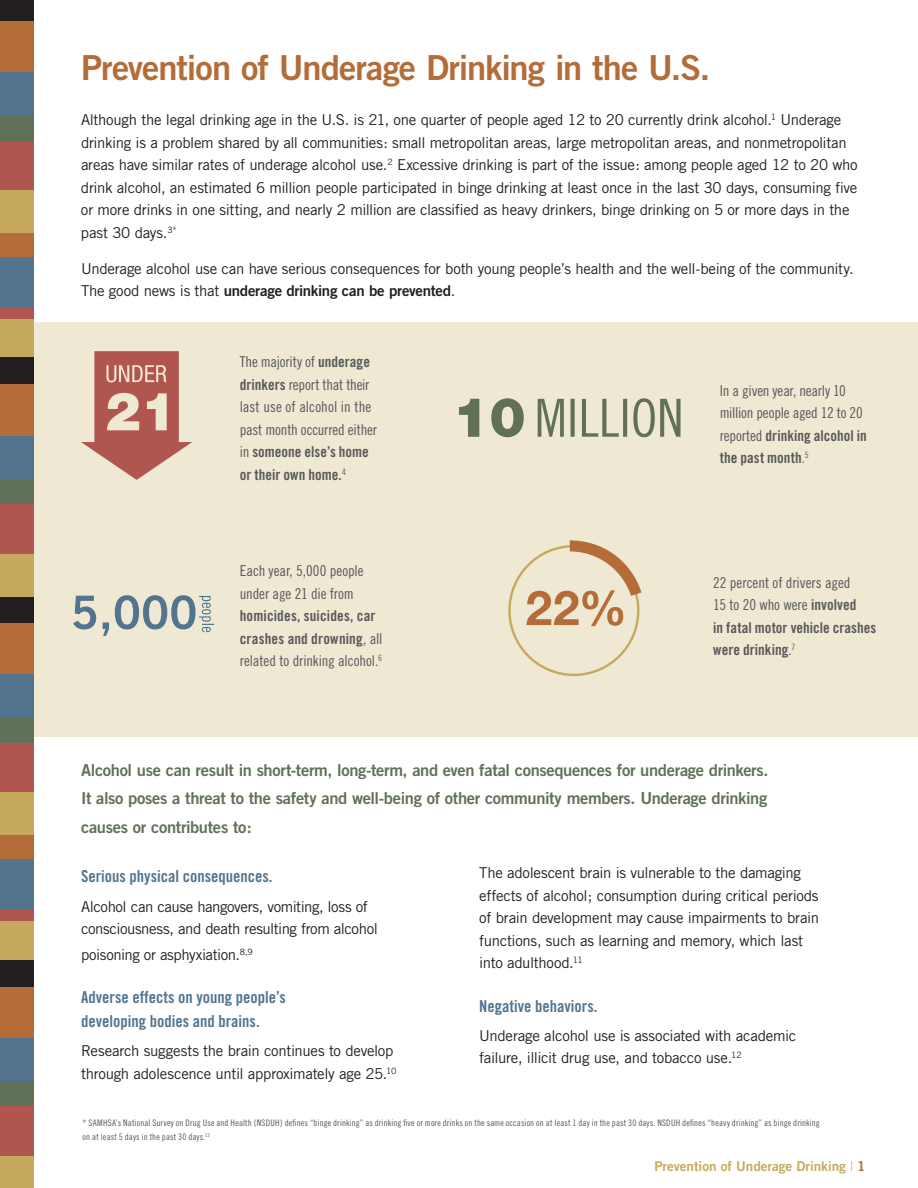
<style>
.page{position:relative;width:918px;height:1188px;background:#fff}
.page>*{position:absolute;margin:0;border:0;box-sizing:border-box;transform-origin:0 0}
.t1{font:34.5px "Trade Gothic Bold Two";letter-spacing:-.03em;color:#b46c38}
.t2{font:16.5px/28.5px "Trade Gothic Bold Two";letter-spacing:-.02em;color:#617158;text-align:justify}
.t3{font:16.5px/24px "Trade Gothic Bold Cond Twenty";color:#52748f}
.t4{font:15px/22.5px "Trade Gothic";letter-spacing:-.02em;color:#231f20}
.t5{font:15px/22.5px "Trade Gothic Cond Eighteen";letter-spacing:-.005em;color:#57585a}
.t6{font:15px/22.5px "Trade Gothic Bold Cond Twenty";letter-spacing:.005em;color:#57585a}
.t7{font:15px "Trade Gothic Bold Two";letter-spacing:-.015em;color:#231f20}
.t8{font:13.5px "Trade Gothic Bold Two";color:#c6a95c}
.t9{font:9px/13.5px "Trade Gothic Cond Eighteen";letter-spacing:.015em;color:#57585a}
.s1{font-family:"Trade Gothic"}
.s2{font-family:"Trade Gothic Bold Cond Twenty"}
.s3{font-family:"Trade Gothic Cond Eighteen"}
.s4{font-family:"Trade Gothic";font-weight:300}
.s5{color:#b46c38}
</style>
<div class="page">
<div style="left:33px;top:322px;width:885px;height:415px;background:#efe8d3"></div>
<svg style="left:81px;top:351px;width:111px;height:129px"></svg>
<svg style="left:527px;top:540px;width:114px;height:86px"></svg>
<svg style="left:459px;top:398px;width:65px;height:39px"></svg>
<svg style="left:538px;top:398px;width:143px;height:39px"></svg>
<svg style="left:73px;top:595px;width:141px;height:41px"></svg>
<div style="left:0;top:623px;width:33px;height:52px;background:#b46c38"></div>
<div style="left:0;top:986px;width:33px;height:52px;background:#b46c38"></div>
<div style="left:0;top:835px;width:33px;height:25px;background:#b46c38"></div>
<div style="left:0;top:675px;width:33px;height:43px;background:#52748f"></div>
<div style="left:0;top:1038px;width:33px;height:43px;background:#52748f"></div>
<div style="left:0;top:860px;width:33px;height:50px;background:#52748f"></div>
<div style="left:0;top:718px;width:33px;height:25px;background:#617158"></div>
<div style="left:0;top:1081px;width:33px;height:26px;background:#617158"></div>
<div style="left:0;top:743px;width:33px;height:50px;background:#b15551"></div>
<div style="left:0;top:1107px;width:33px;height:49px;background:#b15551"></div>
<div style="left:0;top:910px;width:33px;height:11px;background:#b15551"></div>
<div style="left:0;top:793px;width:33px;height:42px;background:#c6a95c"></div>
<div style="left:0;top:1156px;width:33px;height:32px;background:#c6a95c"></div>
<div style="left:0;top:921px;width:33px;height:39px;background:#c6a95c"></div>
<div style="left:0;top:596px;width:33px;height:27px;background:#231f20"></div>
<div style="left:0;top:960px;width:33px;height:26px;background:#231f20"></div>
<div style="left:0;top:20px;width:33px;height:53px;background:#b46c38"></div>
<div style="left:0;top:384px;width:33px;height:52px;background:#b46c38"></div>
<div style="left:0;top:233px;width:33px;height:25px;background:#b46c38"></div>
<div style="left:0;top:73px;width:33px;height:43px;background:#52748f"></div>
<div style="left:0;top:436px;width:33px;height:43px;background:#52748f"></div>
<div style="left:0;top:258px;width:33px;height:50px;background:#52748f"></div>
<div style="left:0;top:116px;width:33px;height:25px;background:#617158"></div>
<div style="left:0;top:479px;width:33px;height:25px;background:#617158"></div>
<div style="left:0;top:141px;width:33px;height:50px;background:#b15551"></div>
<div style="left:0;top:504px;width:33px;height:50px;background:#b15551"></div>
<div style="left:0;top:308px;width:33px;height:11px;background:#b15551"></div>
<div style="left:0;top:191px;width:33px;height:42px;background:#c6a95c"></div>
<div style="left:0;top:554px;width:33px;height:42px;background:#c6a95c"></div>
<div style="left:0;top:319px;width:33px;height:39px;background:#c6a95c"></div>
<div style="left:0;top:0;width:33px;height:20px;background:#231f20"></div>
<div style="left:0;top:358px;width:33px;height:26px;background:#231f20"></div>
<h1 class="t1" style="left:81px;top:47px;width:631px">Prevention of Underage Drinking in the U.S.</h1>
<p class="t4" style="left:81px;top:109px;width:778px">Although the legal drinking age in the U.S. is 21, one quarter of people aged 12 to 20 currently drink alcohol.<sup>1</sup> Underage drinking is a problem shared by all communities: small metropolitan areas, large metropolitan areas, and nonmetropolitan areas have similar rates of underage alcohol use.<sup>2</sup> Excessive drinking is part of the issue: among people aged 12 to 20 who drink alcohol, an estimated 6 million people participated in binge drinking at least once in the last 30 days, consuming five or more drinks in one sitting, and nearly 2 million are classified as heavy drinkers, binge drinking on 5 or more days in the past 30 days.<sup>3*</sup></p>
<p class="t4" style="left:81px;top:257px;width:774px">Underage alcohol use can have serious consequences for both young people’s health and the well-being of the community.</p>
<p class="t7" style="left:81px;top:282px;width:376px"><span class="s1">The good news is that</span> underage drinking can be prevented<span class="s1">.</span></p>
<p class="t5" style="left:240px;top:351px;width:139px">The majority of <span class="s2">underage drinkers</span> report that their last use of alcohol in the past month occurred either</p>
<p class="t6" style="left:240px;top:441px;width:131px"><span class="s3">in</span> someone else’s home or their own home.<sup>4</sup></p>
<p class="t5" style="left:240px;top:560px;width:125px">Each year, 5,000 people under age 21 die from</p>
<p class="t6" style="left:240px;top:605px;width:144px">homicides, suicides, car crashes and drowning<span class="s3">, all</span></p>
<p class="t5" style="left:240px;top:650px;width:144px">related to drinking alcohol.<sup>6</sup></p>
<p class="t5" style="left:720px;top:379px;width:144px">In a given year, nearly 10 million people aged 12 to 20</p>
<p class="t6" style="left:720px;top:424px;width:149px"><span class="s3">reported</span> drinking alcohol in the past month<span class="s3">.</span><sup>5</sup></p>
<p class="t5" style="left:713px;top:571px;width:145px">22 percent of drivers aged<br>15 to 20 who were <span class="s2">involved</span></p>
<p class="t6" style="left:713px;top:616px;width:165px">in fatal motor vehicle crashes were drinking<span class="s3">.</span><sup>7</sup></p>
<p class="t2" style="left:81px;top:755px;width:689px">Alcohol use can result in short-term, long-term, and even fatal consequences for underage drinkers.<br>It also poses a threat to the safety and well-being of other community members. Underage drinking causes or contributes to:</p>
<p class="t3" style="left:81px;top:864px;width:193px">Serious physical consequences.</p>
<p class="t4" style="left:81px;top:895px;width:298px">Alcohol can cause hangovers, vomiting, loss of consciousness, and death resulting from alcohol</p>
<p class="t4" style="left:81px;top:943px;width:173px">poisoning or asphyxiation.<sup>8,9</sup></p>
<p class="t3" style="left:81px;top:985px;width:206px">Adverse effects on young people’s developing bodies and brains.</p>
<p class="t4" style="left:81px;top:1040px;width:317px">Research suggests the brain continues to develop through adolescence until approximately age 25.<sup>10</sup></p>
<p class="t4" style="left:479px;top:861px;width:341px">The adolescent brain is vulnerable to the damaging effects of alcohol; consumption during critical periods of brain development may cause impairments to brain functions, such as learning and memory, which last into adulthood.<sup>11</sup></p>
<p class="t3" style="left:479px;top:994px;width:120px">Negative behaviors.</p>
<p class="t4" style="left:479px;top:1024px;width:319px">Underage alcohol use is associated with academic failure, illicit drug use, and tobacco use.<sup>12</sup></p>
<p class="t9" style="left:83px;top:1116px;width:739px">* SAMHSA’s National Survey on Drug Use and Health (NSDUH) defines “binge drinking” as drinking five or more drinks on the same occasion on at least 1 day in the past 30 days. NSDUH defines “heavy drinking” as binge drinking on at least 5 days in the past 30 days.<sup>13</sup></p>
<p class="t8" style="left:654px;top:1158px;width:213px">Prevention of Underage Drinking <span class="s4">|</span> <span class="s5">1</span></p>
</div>
